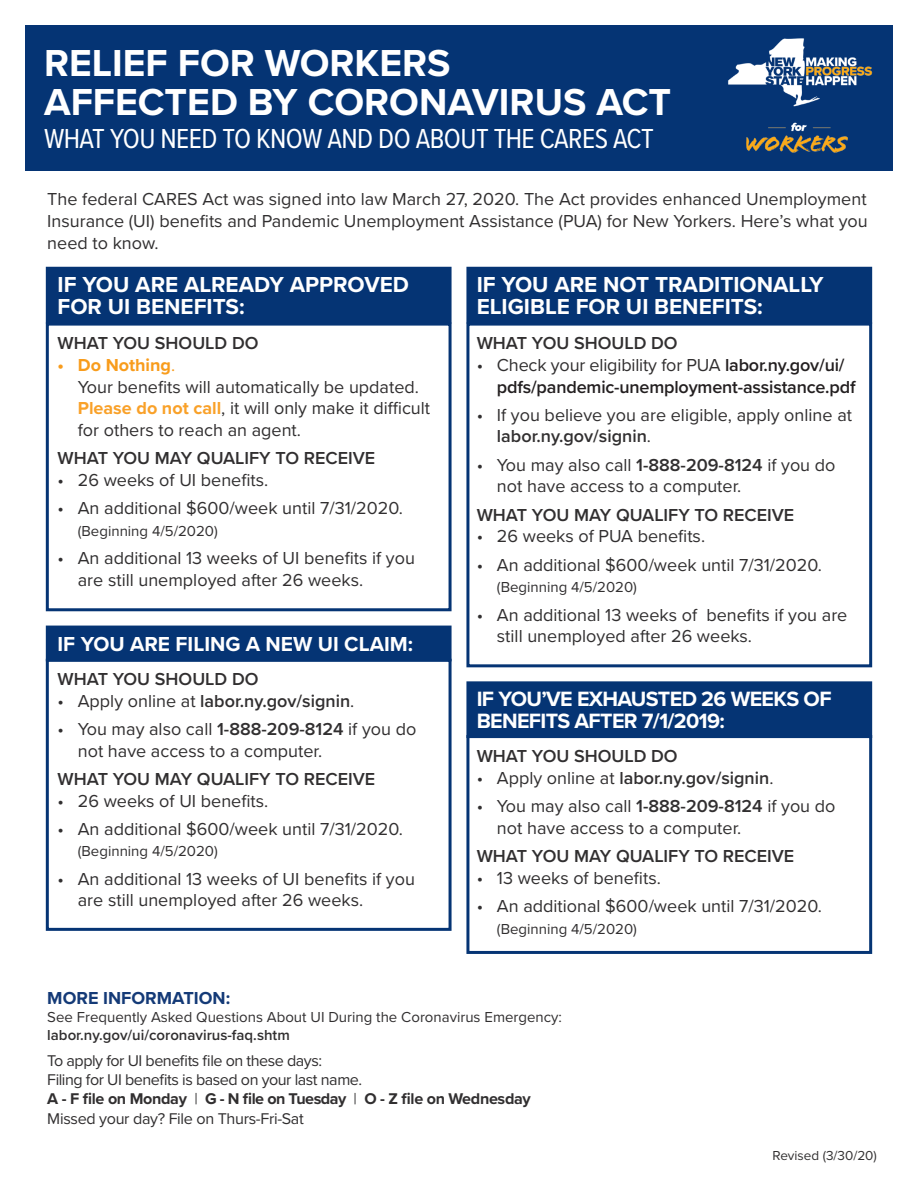
<style>
.page{position:relative;width:918px;height:1188px;background:#fff}
.page>*{position:absolute;margin:0;border:0;box-sizing:border-box;transform-origin:0 0}
.t1{font:700 39px/39px "Proxima Nova";color:#fff}
.t2{font:28.5px "Proxima Nova Cond";letter-spacing:-.02em;color:#fff}
.t3{font:700 22.5px/22.5px "Proxima Nova";color:#fff}
.t4{font:700 21.45px/22.5px "Proxima Nova";letter-spacing:-.03em;color:#fff}
.t5{font:700 21px "Proxima Nova";color:#fff}
.t6{font:18px/21.6px "Proxima Nova";color:#312f30}
.t7{font:600 18px "Proxima Nova";color:#312f30}
.t8{font:600 18px/21.6px "Proxima Nova";letter-spacing:-.01em;color:#231f20}
.t9{font:700 18px "Proxima Nova";color:#143a77}
.t10{font:16.2px/19.4px "Proxima Nova";letter-spacing:-.03em;color:#312f30}
.t11{font:15px "Proxima Nova";color:#312f30}
.t12{font:600 15px "Proxima Nova";color:#312f30}
.t13{font:13.5px "Proxima Nova";color:#312f30}
.s1{font-weight:700;color:#f89c1c}
.s2{color:#f89c1c}
.s3{font-weight:700;color:#f9a129}
.s4{font-weight:400}
.s5{font-weight:600}
.s6{font-weight:400;color:#312f30}
.s7{font-weight:700}
</style>
<div class="page">
<div style="left:46px;top:626px;width:406px;height:35px;background:#053474"></div>
<div style="left:25px;top:25px;width:868px;height:145px;background:#053474"></div>
<div style="left:466px;top:681px;width:406px;height:57px;background:#053474;border:3px solid #053474"></div>
<img style="left:728px;top:38px;width:145px;height:115px">
<div style="left:46px;top:323px;width:406px;height:288px;border:3px solid #053474"></div>
<div style="left:46px;top:659px;width:406px;height:272px;border:3px solid #053474"></div>
<div style="left:466px;top:323px;width:406px;height:344px;border:3px solid #053474"></div>
<div style="left:466px;top:735px;width:406px;height:219px;border:3px solid #053474"></div>
<div style="left:46px;top:267px;width:406px;height:56px;background:#053474"></div>
<div style="left:466px;top:267px;width:406px;height:56px;background:#053474"></div>
<h1 class="t1" style="left:44px;top:42px;width:629px">RELIEF FOR WORKERS<br>AFFECTED BY CORONAVIRUS ACT</h1>
<h2 class="t2" style="left:44px;top:117px;width:611px">WHAT YOU NEED TO KNOW AND DO ABOUT THE CARES ACT</h2>
<p class="t6" style="left:47px;top:188px;width:822px;text-align:justify">The federal CARES Act was signed into law March 27, 2020. The Act provides enhanced Unemployment Insurance (UI) benefits and Pandemic Unemployment Assistance (PUA) for New Yorkers. Here’s what you need to know.</p>
<p class="t3" style="left:58px;top:273px;width:353px">IF YOU ARE ALREADY APPROVED<br>FOR UI BENEFITS:</p>
<p class="t7" style="left:58px;top:330px;width:202px">WHAT YOU SHOULD DO</p>
<p class="t6" style="left:78px;top:353px;width:354px;text-indent:-20px"><span class="s1">• Do Nothing</span><span class="s2">.<br></span>Your benefits will automatically be updated.<br><span class="s3">Please do not call</span>, it will only make it difficult for others to reach an agent.</p>
<p class="t7" style="left:58px;top:445px;width:319px">WHAT YOU MAY QUALIFY TO RECEIVE</p>
<p class="t6" style="left:58px;top:468px;width:212px">• 26 weeks of UI benefits.</p>
<p class="t6" style="left:58px;top:496px;width:347px">• An additional $600/week until 7/31/2020.</p>
<p class="t11" style="left:78px;top:519px;width:142px">(Beginning 4/5/2020)</p>
<p class="t6" style="left:78px;top:546px;width:339px;text-indent:-20px">• An additional 13 weeks of UI benefits if you are still unemployed after 26 weeks.</p>
<p class="t5" style="left:58px;top:629px;width:357px">IF YOU ARE FILING A NEW UI CLAIM:</p>
<p class="t7" style="left:58px;top:666px;width:202px">WHAT YOU SHOULD DO</p>
<p class="t7" style="left:58px;top:687px;width:298px"><span class="s4">• Apply online at</span> labor.ny.gov/signin<span class="s4">.</span></p>
<p class="t6" style="left:78px;top:717px;width:340px;text-indent:-20px">• You may also call <span class="s5">1-888-209-8124</span> if you do not have access to a computer.</p>
<p class="t7" style="left:58px;top:766px;width:319px">WHAT YOU MAY QUALIFY TO RECEIVE</p>
<p class="t6" style="left:58px;top:789px;width:212px">• 26 weeks of UI benefits.</p>
<p class="t6" style="left:58px;top:817px;width:347px">• An additional $600/week until 7/31/2020.</p>
<p class="t11" style="left:78px;top:840px;width:142px">(Beginning 4/5/2020)</p>
<p class="t6" style="left:78px;top:867px;width:339px;text-indent:-20px">• An additional 13 weeks of UI benefits if you are still unemployed after 26 weeks.</p>
<p class="t3" style="left:477px;top:273px;width:349px">IF YOU ARE NOT TRADITIONALLY<br>ELIGIBLE FOR UI BENEFITS:</p>
<p class="t7" style="left:477px;top:330px;width:202px">WHAT YOU SHOULD DO</p>
<p class="t8" style="left:497px;top:354px;width:360px;text-indent:-20px"><span class="s6">• Check your eligibility for PUA</span> labor.ny.gov/ui/ pdfs/pandemic-unemployment-assistance.pdf</p>
<p class="t6" style="left:497px;top:403px;width:357px;text-indent:-20px">• If you believe you are eligible, apply online at <span class="s5">labor.ny.gov/signin</span>.</p>
<p class="t6" style="left:497px;top:453px;width:340px;text-indent:-20px">• You may also call <span class="s5">1-888-209-8124</span> if you do not have access to a computer.</p>
<p class="t7" style="left:477px;top:501px;width:319px">WHAT YOU MAY QUALIFY TO RECEIVE</p>
<p class="t6" style="left:477px;top:525px;width:230px">• 26 weeks of PUA benefits.</p>
<p class="t6" style="left:477px;top:553px;width:347px">• An additional $600/week until 7/31/2020.</p>
<p class="t11" style="left:497px;top:576px;width:142px">(Beginning 4/5/2020)</p>
<p class="t6" style="left:497px;top:603px;width:352px;text-indent:-20px">• An additional 13 weeks of benefits if you are still unemployed after 26 weeks.</p>
<p class="t4" style="left:477px;top:687px;width:356px">IF YOU’VE EXHAUSTED 26 WEEKS OF<br>BENEFITS AFTER 7/1/2019:</p>
<p class="t7" style="left:477px;top:743px;width:202px">WHAT YOU SHOULD DO</p>
<p class="t7" style="left:477px;top:764px;width:298px"><span class="s4">• Apply online at</span> labor.ny.gov/signin<span class="s4">.</span></p>
<p class="t6" style="left:497px;top:794px;width:340px;text-indent:-20px">• You may also call <span class="s5">1-888-209-8124</span> if you do not have access to a computer.</p>
<p class="t7" style="left:477px;top:843px;width:319px">WHAT YOU MAY QUALIFY TO RECEIVE</p>
<p class="t6" style="left:477px;top:866px;width:186px">• 13 weeks of benefits.</p>
<p class="t6" style="left:477px;top:894px;width:347px">• An additional $600/week until 7/31/2020.</p>
<p class="t11" style="left:497px;top:917px;width:142px">(Beginning 4/5/2020)</p>
<p class="t9" style="left:47px;top:984px;width:184px">MORE INFORMATION:</p>
<p class="t11" style="left:47px;top:1005px;width:516px">See Frequently Asked Questions About UI During the Coronavirus Emergency:</p>
<p class="t12" style="left:47px;top:1023px;width:244px">labor.ny.gov/ui/coronavirus-faq.shtm</p>
<p class="t10" style="left:47px;top:1050px;width:485px">To apply for UI benefits file on these days:<br>Filing for UI benefits is based on your last name.<br><span class="s7">A - F file on Monday</span> | <span class="s7">G - N file on Tuesday</span> | <span class="s7">O - Z file on Wednesday </span>Missed your day? File on Thurs-Fri-Sat</p>
<p class="t13" style="left:773px;top:1145px;width:106px">Revised (3/30/20)</p>
</div>
